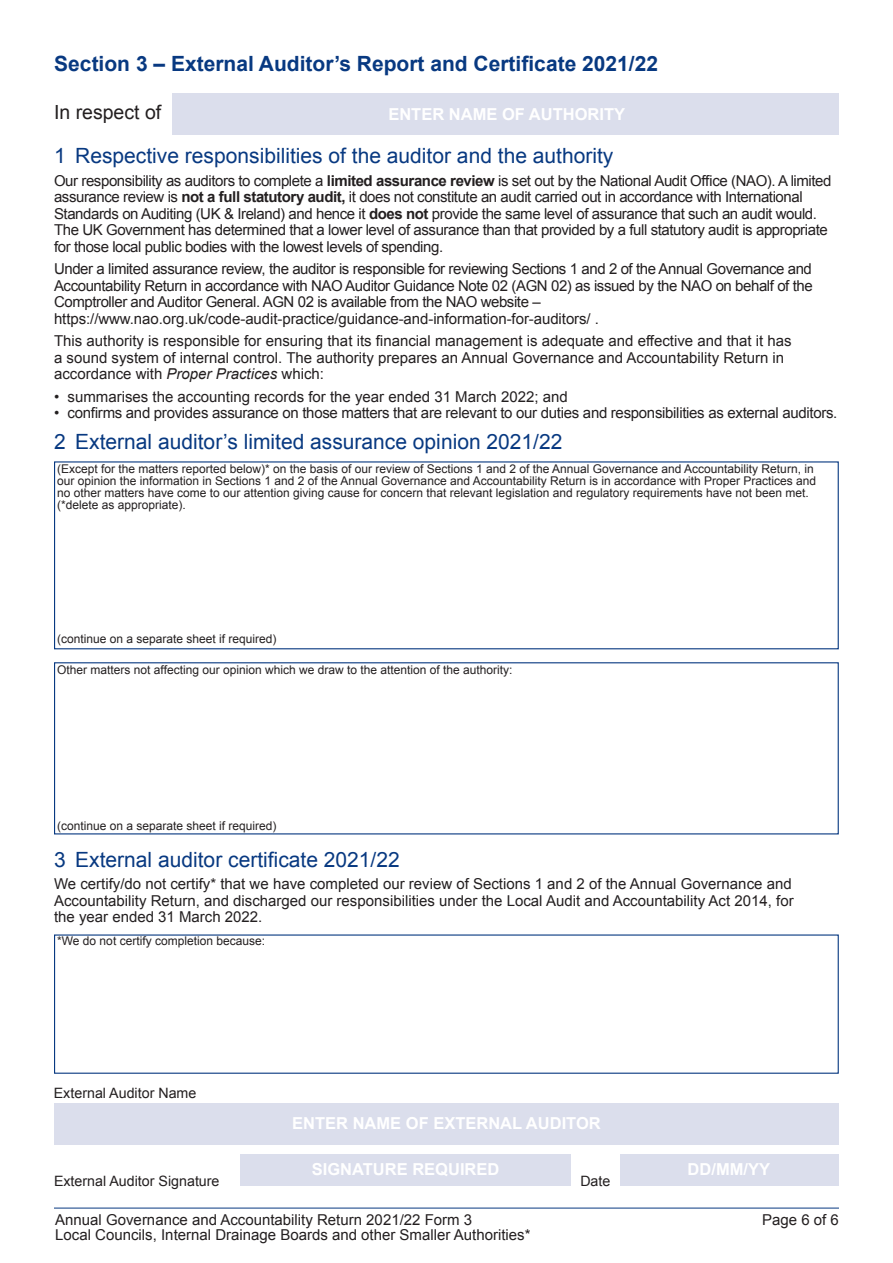
<style>
.page{position:relative;width:893px;height:1263px;background:#fff}
.page>*{position:absolute;margin:0;border:0;box-sizing:border-box;transform-origin:0 0}
.t1{font:21px "Arial";color:#083981}
.t2{font:700 21px "Arial";color:#083981}
.t3{font:19.5px "Arial";color:#231f20}
.t4{font:700 16.5px "Arial";color:#fff}
.t5{font:15px/16.5px "Arial";letter-spacing:-.005em;color:#231f20}
.t6{font:15px/16.5px "Arial";letter-spacing:-.03em;color:#231f20}
.t7{font:14.25px "Arial";color:#231f20}
.t8{font:12px/12px "Arial";color:#231f20}
.s1{font-weight:700}
.s2{font-style:italic}
</style>
<div class="page">
<hr style="left:54px;top:1208px;width:785px;height:1px;background:#083981">
<div style="left:172px;top:94px;width:667px;height:41px;background:#dbdeec"></div>
<div style="left:54px;top:1103px;width:785px;height:41px;background:#dbdeec"></div>
<div style="left:240px;top:1154px;width:331px;height:32px;background:#dbdeec"></div>
<div style="left:620px;top:1154px;width:219px;height:32px;background:#dbdeec"></div>
<div style="left:54px;top:461px;width:785px;height:188px;border:1px solid #083981"></div>
<div style="left:54px;top:934px;width:785px;height:140px;border:1px solid #083981"></div>
<p class="t2" style="left:54px;top:49px;width:605px">Section 3 – External Auditor’s Report and Certificate 2021/22</p>
<p class="t4" style="left:388px;top:103px;width:238px">ENTER NAME OF AUTHORITY</p>
<p class="t3" style="left:54px;top:100px;width:109px">In respect of</p>
<p class="t1" style="left:54px;top:142px;width:561px">1 Respective responsibilities of the auditor and the authority</p>
<p class="t6" style="left:54px;top:172px;width:779px">Our responsibility as auditors to complete a <span class="s1">limited assurance review</span> is set out by the National Audit Office (NAO). A limited assurance review is <span class="s1">not a full statutory audit,</span> it does not constitute an audit carried out in accordance with International Standards on Auditing (UK &amp; Ireland) and hence it <span class="s1">does not</span> provide the same level of assurance that such an audit would.<br>The UK Government has determined that a lower level of assurance than that provided by a full statutory audit is appropriate for those local public bodies with the lowest levels of spending.</p>
<p class="t5" style="left:54px;top:261px;width:760px;text-align:justify">Under a limited assurance review, the auditor is responsible for reviewing Sections 1 and 2 of the Annual Governance and Accountability Return in accordance with NAO Auditor Guidance Note 02 (AGN 02) as issued by the NAO on behalf of the Comptroller and Auditor General. AGN 02 is available from the NAO website –</p>
<p class="t5" style="left:54px;top:310px;width:546px">https://www.nao.org.uk/code-audit-practice/guidance-and-information-for-auditors/ .</p>
<p class="t5" style="left:54px;top:333px;width:739px">This authority is responsible for ensuring that its financial management is adequate and effective and that it has a sound system of internal control. The authority prepares an Annual Governance and Accountability Return in accordance with <span class="s2">Proper Practices</span> which:</p>
<p class="t5" style="left:54px;top:388px;width:515px">• summarises the accounting records for the year ended 31 March 2022; and</p>
<p class="t5" style="left:54px;top:405px;width:785px">• confirms and provides assurance on those matters that are relevant to our duties and responsibilities as external auditors.</p>
<p class="t1" style="left:54px;top:428px;width:510px">2 External auditor’s limited assurance opinion 2021/22</p>
<p class="t8" style="left:57px;top:463px;width:761px">(Except for the matters reported below)* on the basis of our review of Sections 1 and 2 of the Annual Governance and Accountability Return, in our opinion the information in Sections 1 and 2 of the Annual Governance and Accountability Return is in accordance with Proper Practices and no other matters have come to our attention giving cause for concern that relevant legislation and regulatory requirements have not been met. (*delete as appropriate).</p>
<p class="t8" style="left:57px;top:632px;width:221px">(continue on a separate sheet if required)</p>
<p class="t8" style="left:57px;top:664px;width:457px">Other matters not affecting our opinion which we draw to the attention of the authority:</p>
<p class="t8" style="left:57px;top:820px;width:221px">(continue on a separate sheet if required)</p>
<p class="t1" style="left:54px;top:846px;width:347px">3 External auditor certificate 2021/22</p>
<p class="t5" style="left:54px;top:876px;width:741px">We certify/do not certify* that we have completed our review of Sections 1 and 2 of the Annual Governance and<br>Accountability Return, and discharged our responsibilities under the Local Audit and Accountability Act 2014, for the year ended 31 March 2022.</p>
<p class="t8" style="left:57px;top:935px;width:209px">*We do not certify completion because:</p>
<p class="t7" style="left:54px;top:1083px;width:144px">External Auditor Name</p>
<p class="t4" style="left:292px;top:1112px;width:310px">ENTER NAME OF EXTERNAL AUDITOR</p>
<p class="t4" style="left:312px;top:1159px;width:189px">SIGNATURE REQUIRED</p>
<p class="t4" style="left:688px;top:1159px;width:84px">DD/MM/YY</p>
<p class="t7" style="left:580px;top:1171px;width:32px">Date</p>
<p class="t7" style="left:54px;top:1172px;width:167px">External Auditor Signature</p>
<p class="t5" style="left:55px;top:1212px;width:477px;line-height:15px">Annual Governance and Accountability Return 2021/22 Form 3<br>Local Councils, Internal Drainage Boards and other Smaller Authorities*</p>
<p class="t5" style="left:762px;top:1212px;width:78px">Page 6 of 6</p>
</div>
